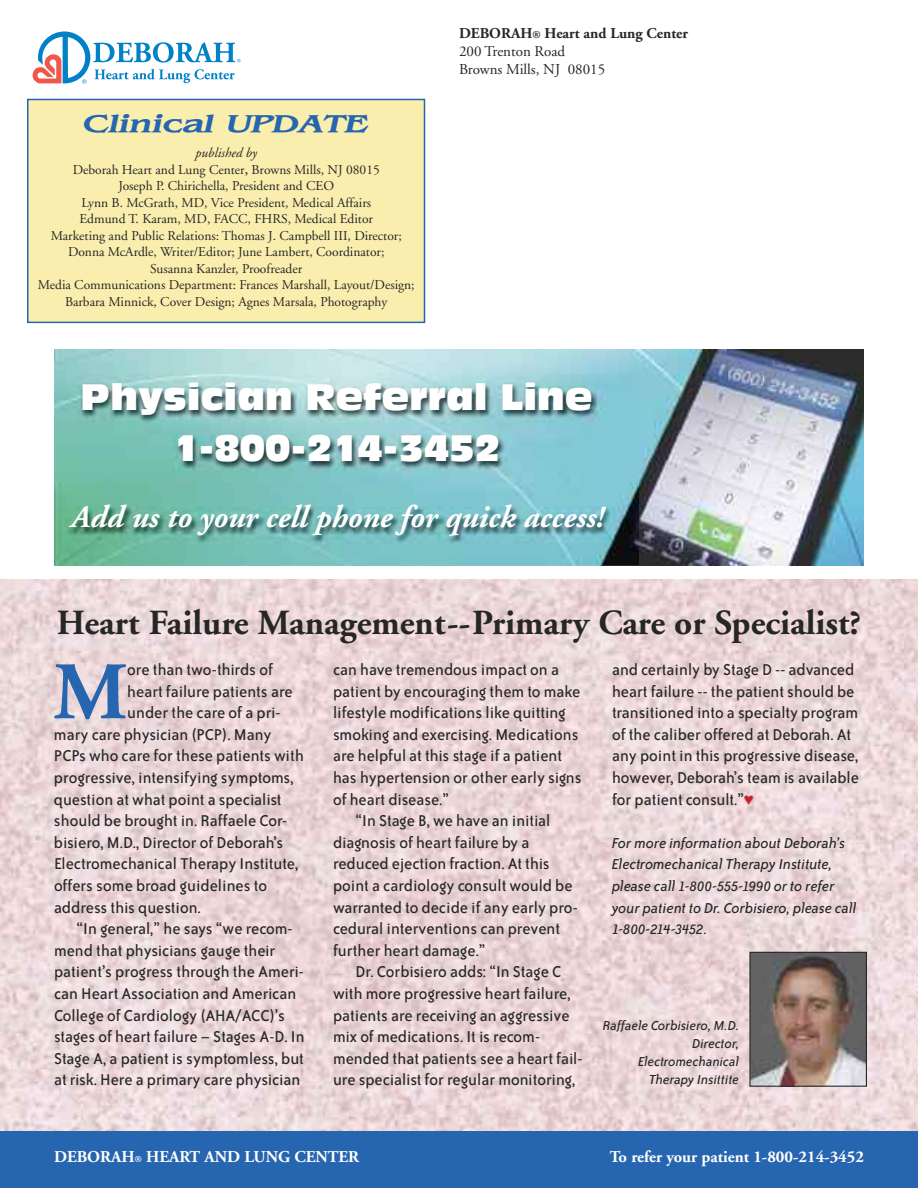
<style>
.page{position:relative;width:918px;height:1188px;background:#fff}
.page>*{position:absolute;margin:0;border:0;box-sizing:border-box;transform-origin:0 0}
.t1{font:700 81.45px "Adobe Garamond";color:#2665af}
.t2{font:36px/51px "Antique Olive Compact";color:#fff;text-align:center}
.t3{font:700 35.25px "Adobe Garamond";color:#272627}
.t4{font:italic 700 31.5px "Adobe Garamond";color:#fff}
.t5{font:italic 700 25.5px "Bangle Extended";color:#2665af}
.t6{font:18px/21.6px "Bailey Sans ITC";color:#272627}
.t7{font:italic 16.5px/21.6px "Bailey Sans ITC";color:#272627}
.t8{font:700 16.5px "Adobe Garamond";color:#fff}
.t9{font:italic 15px/18px "Bailey Sans ITC";color:#272627;text-align:right}
.t10{font:15px/18px "Adobe Garamond";color:#272627}
.t11{font:13.5px/16.5px "Adobe Garamond";color:#272627;text-align:center}
.s1{font-style:italic}
.s2{font-weight:600}
.s3{font-weight:700}
.s4{font-weight:700;font-size:10.5px}
.s5{font-style:normal}
.s6{font-size:9px}
</style>
<div class="page">
<img style="left:0;top:580px;width:918px;height:551px">
<div style="left:0;top:1131px;width:918px;height:57px;background:#2665af"></div>
<img style="left:54px;top:350px;width:810px;height:215px">
<img style="left:54px;top:362px;width:584px;height:203px">
<svg style="left:32px;top:31px;width:209px;height:53px"></svg>
<div style="left:28px;top:100px;width:396px;height:222px;background:#faeeae"></div>
<div style="left:27px;top:99px;width:398px;height:224px;border:2px solid #2665af"></div>
<img style="left:751px;top:954px;width:114px;height:131px">
<div style="left:749px;top:952px;width:118px;height:135px;border:1px solid #272627"></div>
<svg style="left:745px;top:795px;width:8px;height:10px"></svg>
<h3 class="t5" style="left:82px;top:108px;width:286px">Clinical UPDATE</h3>
<p class="t11" style="left:38px;top:146px;width:378px"><span class="s1">published by<br></span>Deborah Heart and Lung Center<span class="s2">,</span> Browns Mills, NJ 08015<br>Joseph P. Chirichella, President and CEO<br>Lynn B. McGrath, MD, Vice President, Medical Affairs<br>Edmund T. Karam, MD, FACC, FHRS, Medical Editor<br>Marketing and Public Relations: Thomas J. Campbell III, Director; Donna McArdle, Writer/Editor; June Lambert, Coordinator;<br>Susanna Kanzler, Proofreader<br>Media Communications Department: Frances Marshall, Layout/Design; Barbara Minnick, Cover Design; Agnes Marsala, Photography</p>
<p class="t10" style="left:459px;top:25px;width:231px"><span class="s3">DEBORAH</span><span class="s4">®</span> <span class="s3">Heart and Lung Center<br></span>200 Trenton Road<br>Browns Mills, NJ 08015</p>
<h2 class="t2" style="left:81px;top:374px;width:514px">Physician Referral Line<br>1-800-214-3452</h2>
<h3 class="t4" style="left:70px;top:505px;width:534px">Add us to your cell phone for quick access!</h3>
<h3 class="t3" style="left:57px;top:609px;width:806px">Heart Failure Management--Primary Care or Specialist?</h3>
<h1 class="t1" style="left:54px;top:660px;width:75px">M</h1>
<p class="t6" style="left:127px;top:660px;width:147px">ore than two-thirds of</p>
<p class="t6" style="left:127px;top:682px;width:167px">heart failure patients are</p>
<p class="t6" style="left:127px;top:703px;width:155px">under the care of a pri-</p>
<p class="t6" style="left:54px;top:725px;width:219px">mary care physician (PCP). Many</p>
<p class="t6" style="left:54px;top:746px;width:252px">PCPs who care for these patients with</p>
<p class="t6" style="left:54px;top:768px;width:241px">progressive, intensifying symptoms,</p>
<p class="t6" style="left:54px;top:790px;width:229px">question at what point a specialist</p>
<p class="t6" style="left:54px;top:811px;width:235px">should be brought in. Raffaele Cor-</p>
<p class="t6" style="left:54px;top:833px;width:231px">bisiero, M.D., Director of Deborah’s</p>
<p class="t6" style="left:54px;top:854px;width:246px">Electromechanical Therapy Institute,</p>
<p class="t6" style="left:54px;top:876px;width:215px">offers some broad guidelines to</p>
<p class="t6" style="left:54px;top:898px;width:148px">address this question.</p>
<p class="t6" style="left:77px;top:919px;width:218px">“In general,” he says “we recom-</p>
<p class="t6" style="left:54px;top:941px;width:223px">mend that physicians gauge their</p>
<p class="t6" style="left:54px;top:962px;width:252px">patient’s progress through the Ameri-</p>
<p class="t6" style="left:54px;top:984px;width:244px">can Heart Association and American</p>
<p class="t6" style="left:54px;top:1006px;width:233px">College of Cardiology (AHA/ACC)’s</p>
<p class="t6" style="left:54px;top:1027px;width:252px">stages of heart failure – Stages A-D. In</p>
<p class="t6" style="left:54px;top:1049px;width:251px">Stage A, a patient is symptomless, but</p>
<p class="t6" style="left:54px;top:1070px;width:248px">at risk. Here a primary care physician</p>
<p class="t6" style="left:333px;top:660px;width:228px">can have tremendous impact on a</p>
<p class="t6" style="left:333px;top:682px;width:249px">patient by encouraging them to make</p>
<p class="t6" style="left:333px;top:703px;width:234px">lifestyle modifications like quitting</p>
<p class="t6" style="left:333px;top:725px;width:247px">smoking and exercising. Medications</p>
<p class="t6" style="left:333px;top:746px;width:231px">are helpful at this stage if a patient</p>
<p class="t6" style="left:333px;top:768px;width:250px">has hypertension or other early signs</p>
<p class="t6" style="left:333px;top:790px;width:118px">of heart disease.”</p>
<p class="t6" style="left:356px;top:811px;width:196px">“In Stage B, we have an initial</p>
<p class="t6" style="left:333px;top:833px;width:198px">diagnosis of heart failure by a</p>
<p class="t6" style="left:333px;top:854px;width:218px">reduced ejection fraction. At this</p>
<p class="t6" style="left:333px;top:876px;width:241px">point a cardiology consult would be</p>
<p class="t6" style="left:333px;top:898px;width:246px">warranted to decide if any early pro-</p>
<p class="t6" style="left:333px;top:919px;width:229px">cedural interventions can prevent</p>
<p class="t6" style="left:333px;top:941px;width:154px">further heart damage.”</p>
<p class="t6" style="left:356px;top:962px;width:207px">Dr. Corbisiero adds: “In Stage C</p>
<p class="t6" style="left:333px;top:984px;width:239px">with more progressive heart failure,</p>
<p class="t6" style="left:333px;top:1006px;width:238px">patients are receiving an aggressive</p>
<p class="t6" style="left:333px;top:1027px;width:209px">mix of medications. It is recom-</p>
<p class="t6" style="left:333px;top:1049px;width:251px">mended that patients see a heart fail-</p>
<p class="t6" style="left:333px;top:1070px;width:244px">ure specialist for regular monitoring,</p>
<p class="t6" style="left:612px;top:660px;width:248px">and certainly by Stage D -- advanced heart failure -- the patient should be transitioned into a specialty program of the caliber offered at Deborah. At any point in this progressive disease, however, Deborah’s team is available for patient consult.”</p>
<p class="t7" style="left:612px;top:833px;width:246px">For more information about Deborah’s Electromechanical Therapy Institute, please call 1-800-555-1990 or to refer your patient to Dr. Corbisiero, please call 1-800-214-3452<span class="s5">.</span></p>
<p class="t9" style="left:603px;top:1017px;width:138px">Raffaele Corbisiero, M.D.<br>Director,<br>Electromechanical<br>Therapy Insittite</p>
<p class="t8" style="left:54px;top:1150px;width:307px">DEBORAH<span class="s6">®</span> HEART AND LUNG CENTER</p>
<p class="t8" style="left:610px;top:1150px;width:256px">To refer your patient 1-800-214-3452</p>
</div>
